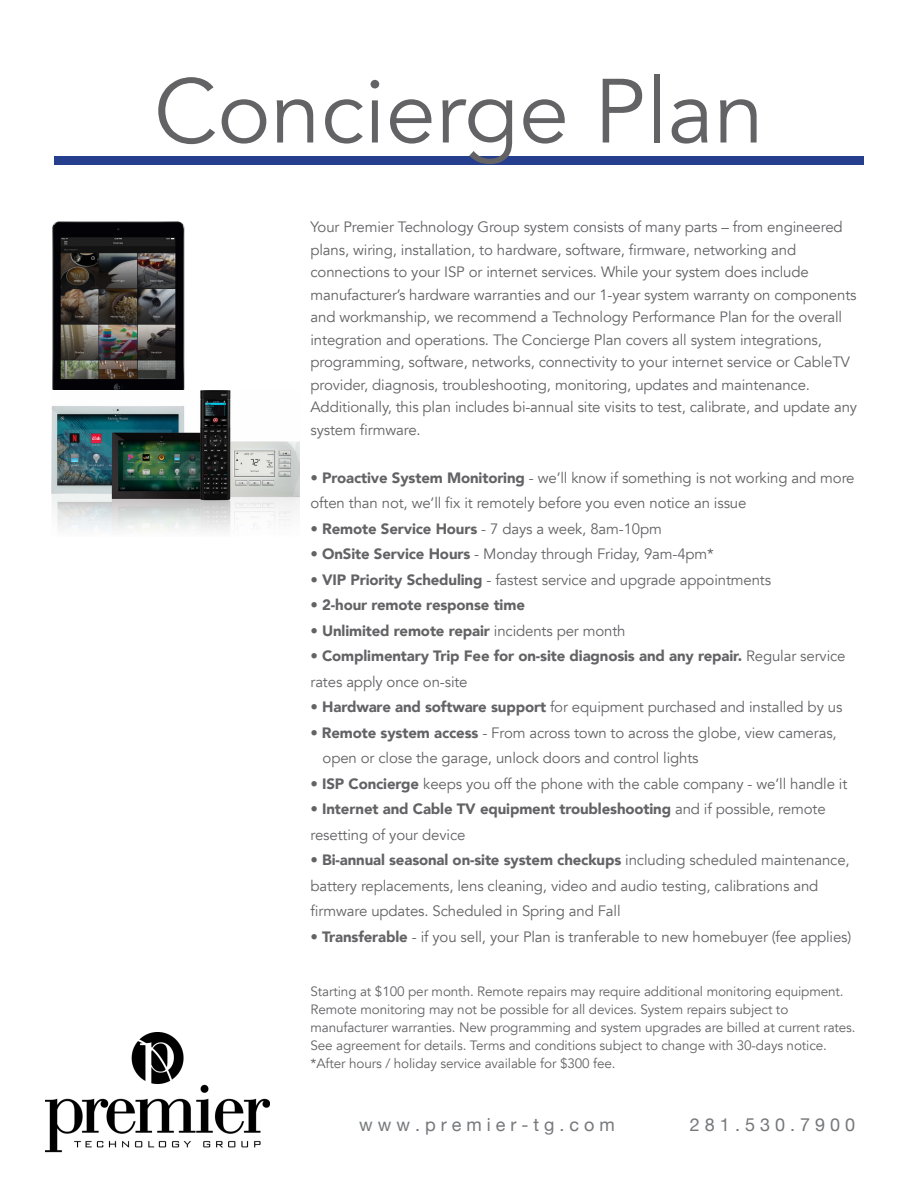
<style>
.page{position:relative;width:918px;height:1188px;background:#fff}
.page>*{position:absolute;margin:0;border:0;box-sizing:border-box;transform-origin:0 0}
.t1{font:90px "Avenir";color:#636366}
.t2{font:18px "Helvetica Neue";color:#76787b}
.t3{font:15px/22.5px "Avenir";letter-spacing:-.01em;color:#636366}
.t4{font:900 15px/25.5px "Avenir";letter-spacing:-.01em;color:#636366}
.t5{font:13.5px/18px "Avenir";letter-spacing:-.01em;color:#636366}
.s1{font-weight:900}
.s2{font-weight:400}
</style>
<div class="page">
<div style="left:54px;top:157px;width:810px;height:8px;background:#253f8e"></div>
<img style="left:52px;top:221px;width:133px;height:169px">
<img style="left:46px;top:1032px;width:224px;height:121px">
<img style="left:51px;top:391px;width:249px;height:142px">
<p class="t1" style="left:154px;top:58px;width:612px">Concierge Plan</p>
<p class="t3" style="left:310px;top:216px;width:548px">Your Premier Technology Group system consists of many parts – from engineered plans, wiring, installation, to hardware, software, firmware, networking and connections to your ISP or internet services. While your system does include manufacturer’s hardware warranties and our 1-year system warranty on components and workmanship, we recommend a Technology Performance Plan for the overall integration and operations. The Concierge Plan covers all system integrations, programming, software, networks, connectivity to your internet service or CableTV provider, diagnosis, troubleshooting, monitoring, updates and maintenance.<br>Additionally, this plan includes bi-annual site visits to test, calibrate, and update any system firmware.</p>
<p class="t3" style="left:310px;top:465px;width:546px;line-height:25.5px"><span class="s1">• Proactive System Monitoring</span> - we’ll know if something is not working and more often than not, we’ll fix it remotely before you even notice an issue</p>
<p class="t3" style="left:310px;top:517px;width:353px"><span class="s1">• Remote Service Hours</span> - 7 days a week, 8am-10pm</p>
<p class="t3" style="left:310px;top:543px;width:405px"><span class="s1">• OnSite Service Hours</span> - Monday through Friday, 9am-4pm*</p>
<p class="t3" style="left:310px;top:568px;width:462px"><span class="s1">• VIP Priority Scheduling</span> - fastest service and upgrade appointments</p>
<p class="t4" style="left:310px;top:592px;width:216px">• 2-hour remote response time</p>
<p class="t4" style="left:310px;top:617px;width:317px">• Unlimited remote repair <span class="s2">incidents per month</span></p>
<p class="t4" style="left:311px;top:643px;width:537px">• Complimentary Trip Fee for on-site diagnosis and any repair. <span class="s2">Regular service rates apply once on-site</span></p>
<p class="t3" style="left:311px;top:696px;width:533px"><span class="s1">• Hardware and software support</span> for equipment purchased and installed by us</p>
<p class="t3" style="left:311px;top:721px;width:528px">• <span class="s1">Remote system access</span> - From across town to across the globe, view cameras,</p>
<p class="t3" style="left:323px;top:747px;width:378px">open or close the garage, unlock doors and control lights</p>
<p class="t3" style="left:311px;top:772px;width:538px"><span class="s1">• ISP Concierge</span> keeps you off the phone with the cable company - we’ll handle it</p>
<p class="t4" style="left:311px;top:796px;width:517px">• Internet and Cable TV equipment troubleshooting <span class="s2">and if possible, remote</span></p>
<p class="t3" style="left:311px;top:823px;width:156px">resetting of your device</p>
<p class="t3" style="left:311px;top:847px;width:541px;line-height:25.5px"><span class="s1">• Bi-annual seasonal on-site system checkups</span> including scheduled maintenance, battery replacements, lens cleaning, video and audio testing, calibrations and firmware updates. Scheduled in Spring and Fall</p>
<p class="t3" style="left:311px;top:925px;width:542px"><span class="s1">• Transferable</span> - if you sell, your Plan is tranferable to new homebuyer (fee applies)</p>
<p class="t5" style="left:311px;top:982px;width:547px">Starting at $100 per month. Remote repairs may require additional monitoring equipment.<br>Remote monitoring may not be possible for all devices. System repairs subject to manufacturer warranties. New programming and system upgrades are billed at current rates.<br>See agreement for details. Terms and conditions subject to change with 30-days notice. *After hours / holiday service available for $300 fee.</p>
<p class="t2" style="left:359px;top:1112px;width:257px">w w w . p r e m i e r - t g . c o m</p>
<p class="t2" style="left:690px;top:1112px;width:167px">2 8 1 . 5 3 0 . 7 9 0 0</p>
</div>
